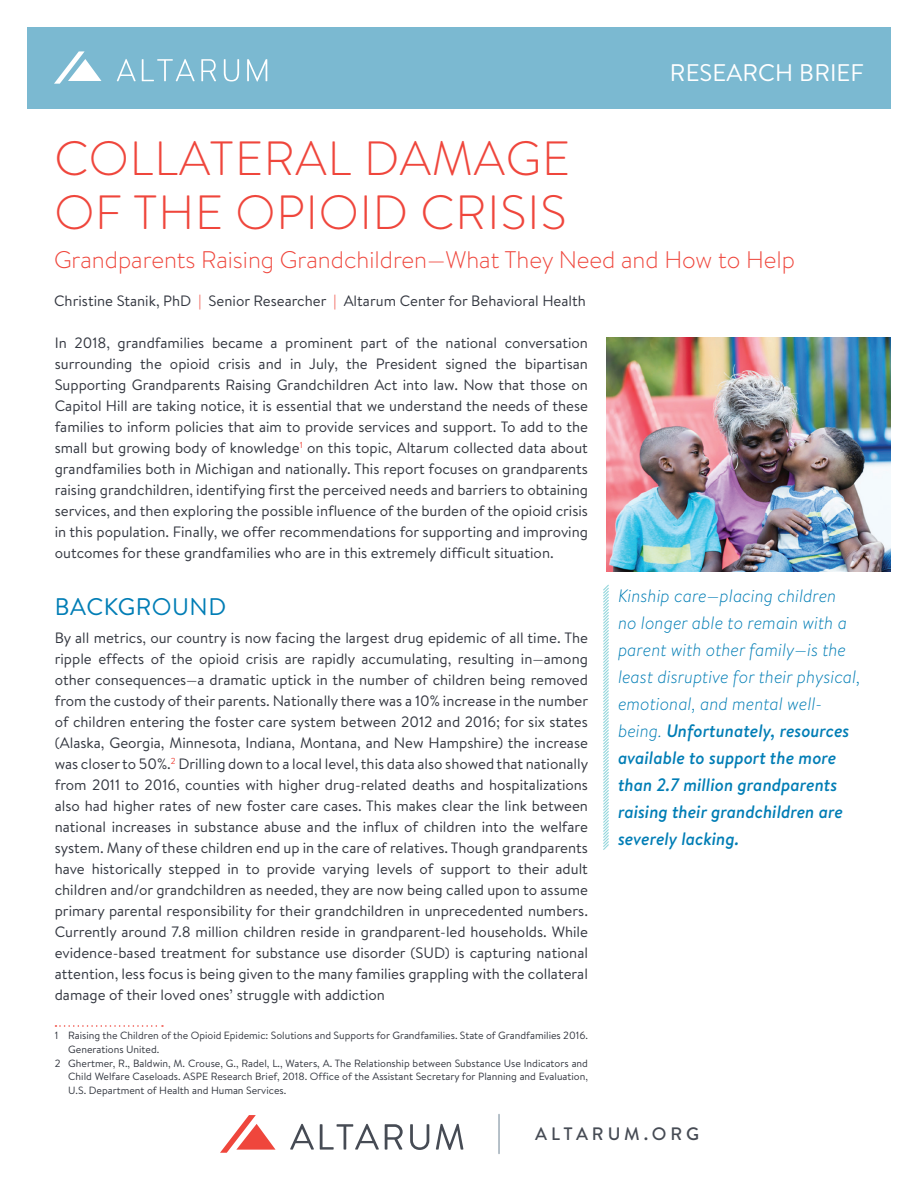
<style>
.page{position:relative;width:918px;height:1188px;background:#fff}
.page>*{position:absolute;margin:0;border:0;box-sizing:border-box;transform-origin:0 0}
.t1{font:300 48px/54px "Brandon Text";letter-spacing:.02em;color:#ef463c}
.t2{font:300 24px "Brandon Text";color:#ef463c}
.t3{font:24px "Brandon Text";letter-spacing:.005em;color:#fff}
.t4{font:24px "Brandon Text";letter-spacing:.02em;color:#007db5}
.t5{font:italic 300 18px/27px "Brandon Text";color:#007db5}
.t6{font:500 18px "Brandon Text";letter-spacing:.22em;color:#464b54}
.t7{font:15px/21px "Brandon Text";color:#333740;text-align:justify}
.t8{font:10.5px "Brandon Text";color:#333740}
.s1{color:#ef463c}
.s2{font-weight:500}
</style>
<div class="page">
<div style="left:27px;top:27px;width:864px;height:81px;background:#7bb9d1"></div>
<svg style="left:54px;top:51px;width:47px;height:33px"></svg>
<svg style="left:117px;top:59px;width:19px;height:22px"></svg>
<svg style="left:142px;top:59px;width:53px;height:22px"></svg>
<svg style="left:201px;top:59px;width:15px;height:22px"></svg>
<svg style="left:224px;top:59px;width:15px;height:22px"></svg>
<svg style="left:247px;top:59px;width:20px;height:23px"></svg>
<hr style="left:498px;top:1114px;width:2px;height:40px;background:#9eacb7">
<svg style="left:290px;top:1124px;width:24px;height:26px"></svg>
<svg style="left:320px;top:1124px;width:59px;height:26px"></svg>
<svg style="left:385px;top:1124px;width:18px;height:26px"></svg>
<svg style="left:410px;top:1124px;width:19px;height:26px"></svg>
<svg style="left:436px;top:1124px;width:27px;height:26px"></svg>
<svg style="left:220px;top:1115px;width:56px;height:38px"></svg>
<svg style="left:55px;top:1025px;width:108px;height:2px"></svg>
<img style="left:606px;top:338px;width:285px;height:233px">
<svg style="left:603px;top:584px;width:6px;height:266px"></svg>
<h2 class="t3" style="left:670px;top:56px;width:196px">RESEARCH BRIEF</h2>
<h1 class="t1" style="left:54px;top:130px;width:517px">COLLATERAL DAMAGE<br>OF THE OPIOID CRISIS</h1>
<h2 class="t2" style="left:54px;top:244px;width:743px">Grandparents Raising Grandchildren—What They Need and How to Help</h2>
<p class="t7" style="left:54px;top:290px;width:533px">Christine Stanik, PhD <span class="s1">|</span> Senior Researcher <span class="s1">|</span> Altarum Center for Behavioral Health</p>
<p class="t7" style="left:55px;top:332px;width:535px">In 2018, grandfamilies became a prominent part of the national conversation surrounding the opioid crisis and in July, the President signed the bipartisan Supporting Grandparents Raising Grandchildren Act into law. Now that those on Capitol Hill are taking notice, it is essential that we understand the needs of these families to inform policies that aim to provide services and support. To add to the small but growing body of knowledge<sup>1</sup> on this topic, Altarum collected data about grandfamilies both in Michigan and nationally. This report focuses on grandparents raising grandchildren, identifying first the perceived needs and barriers to obtaining services, and then exploring the possible influence of the burden of the opioid crisis in this population. Finally, we offer recommendations for supporting and improving outcomes for these grandfamilies who are in this extremely difficult situation.</p>
<h2 class="t4" style="left:55px;top:590px;width:173px">BACKGROUND</h2>
<p class="t7" style="left:55px;top:627px;width:535px">By all metrics, our country is now facing the largest drug epidemic of all time. The ripple effects of the opioid crisis are rapidly accumulating, resulting in—among other consequences—a dramatic uptick in the number of children being removed from the custody of their parents. Nationally there was a 10% increase in the number of children entering the foster care system between 2012 and 2016; for six states (Alaska, Georgia, Minnesota, Indiana, Montana, and New Hampshire) the increase was closer to 50%.<sup>2</sup> Drilling down to a local level, this data also showed that nationally from 2011 to 2016, counties with higher drug-related deaths and hospitalizations also had higher rates of new foster care cases. This makes clear the link between national increases in substance abuse and the influx of children into the welfare system. Many of these children end up in the care of relatives. Though grandparents have historically stepped in to provide varying levels of support to their adult children and/or grandchildren as needed, they are now being called upon to assume primary parental responsibility for their grandchildren in unprecedented numbers.<br>Currently around 7.8 million children reside in grandparent-led households. While evidence-based treatment for substance use disorder (SUD) is capturing national attention, less focus is being given to the many families grappling with the collateral damage of their loved ones’ struggle with addiction</p>
<p class="t8" style="left:55px;top:1029px;width:535px">1 Raising the Children of the Opioid Epidemic: Solutions and Supports for Grandfamilies. State of Grandfamilies 2016.</p>
<p class="t8" style="left:68px;top:1042px;width:93px">Generations United.</p>
<p class="t8" style="left:55px;top:1056px;width:535px">2 Ghertmer, R., Baldwin, M. Crouse, G., Radel, L., Waters, A. The Relationship between Substance Use Indicators and</p>
<p class="t8" style="left:68px;top:1069px;width:521px">Child Welfare Caseloads. ASPE Research Brief, 2018. Office of the Assistant Secretary for Planning and Evaluation,</p>
<p class="t8" style="left:68px;top:1083px;width:220px">U.S. Department of Health and Human Services.</p>
<p class="t5" style="left:618px;top:581px;width:244px">Kinship care—placing children<br>no longer able to remain with a parent with other family—is the least disruptive for their physical, emotional, and mental well&shy;being. <span class="s2">Unfortunately, resources available to support the more than 2.7 million grandparents raising their grandchildren are severely lacking.</span></p>
<p class="t6" style="left:535px;top:1122px;width:166px">ALTARUM.ORG</p>
</div>
